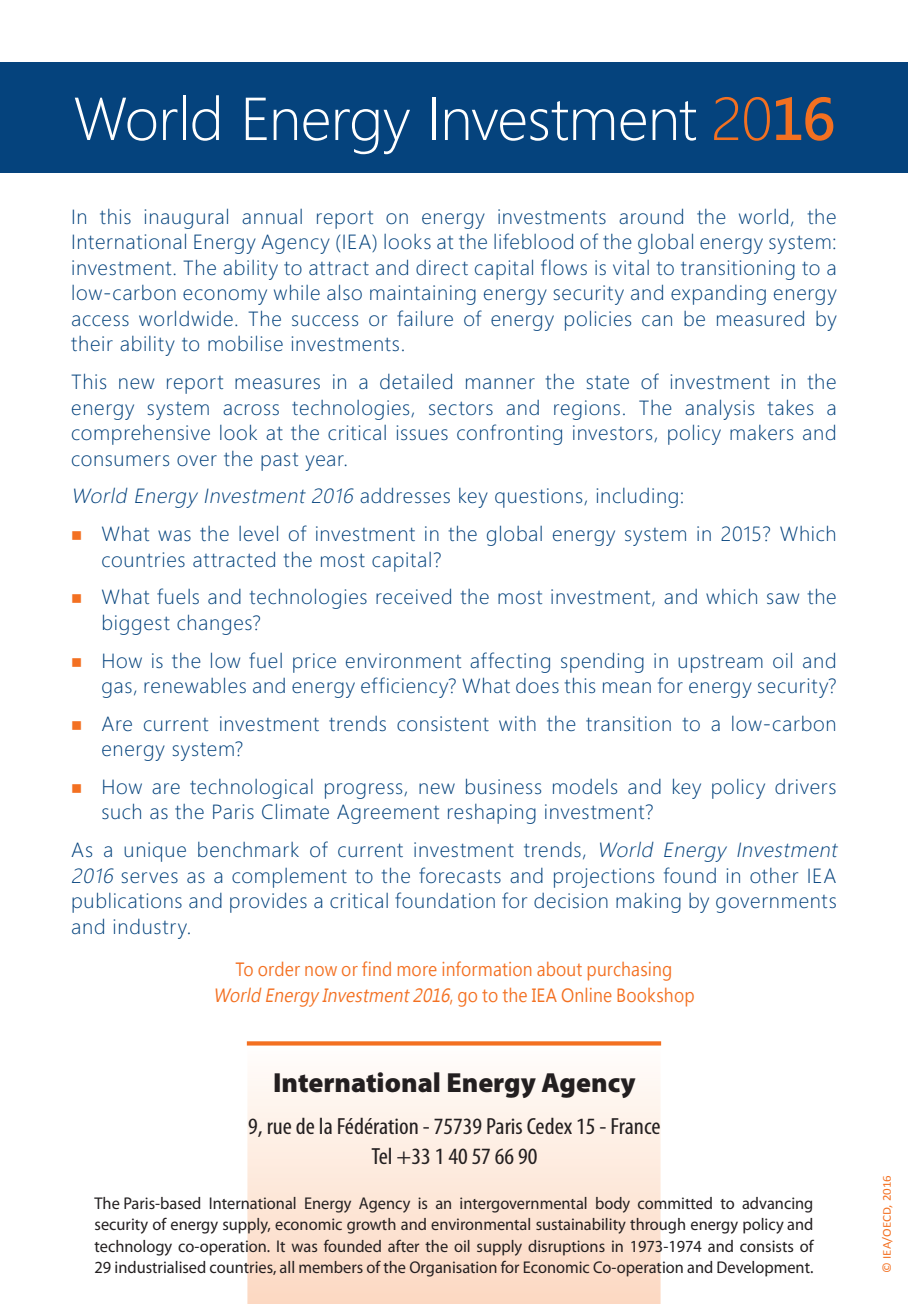
<style>
.page{position:relative;width:908px;height:1304px;background:#fff}
.page>*{position:absolute;margin:0;border:0;box-sizing:border-box;transform-origin:0 0}
.t1{font:300 56px "Microsoft Jheng Hei";letter-spacing:-.015em;color:#fff}
.t2{font:900 27.6px "Myriad Pro";color:#231f20}
.t3{font:condensed 23.4px "Myriad Pro";color:#231f20;scale:1.07 1}
.t4{font:300 19.2px/25.6px "Microsoft Jheng Hei";letter-spacing:.035em;color:#05437d}
.t5{font:italic 18px "Microsoft Jheng Hei";color:#f37021;scale:.9 1}
.t6{font:18px "Microsoft Jheng Hei";letter-spacing:.01em;color:#f37021;scale:.9 1}
.t7{font:17px/21.4px "Myriad Pro";color:#231f20;text-align:justify;scale:.96 1}
.t8{font:12px "Calibri";color:#f37021;scale:1.08 1}
.s1{color:#f37021}
.s2{font-weight:700;color:#f37021}
.s3{font-style:italic}
.s4{font-style:normal}
</style>
<div class="page">
<svg style="left:247px;top:1078px;width:413px;height:226px;background:#fde7da"></svg>
<div style="left:247px;top:1041px;width:413px;height:5px;background:#f37021"></div>
<div style="left:0;top:62px;width:907px;height:111px;background:#05437d"></div>
<p class="t1" style="left:73px;top:84px;width:763px">World Energy Investment <span class="s1">20</span><span class="s2">16</span></p>
<p class="t4" style="left:71px;top:204px;width:766px;text-align:justify">In this inaugural annual report on energy investments around the world, the International Energy Agency (IEA) looks at the lifeblood of the global energy system: investment. The ability to attract and direct capital flows is vital to transitioning to a low-carbon economy while also maintaining energy security and expanding energy access worldwide. The success or failure of energy policies can be measured by their ability to mobilise investments.</p>
<p class="t4" style="left:71px;top:369px;width:766px;text-align:justify">This new report measures in a detailed manner the state of investment in the energy system across technologies, sectors and regions. The analysis takes a comprehensive look at the critical issues confronting investors, policy makers and consumers over the past year.</p>
<p class="t4" style="left:71px;top:484px;width:614px"><span class="s3">World Energy Investment 2016</span> addresses key questions, including:</p>
<p class="t4" style="left:101px;top:521px;width:736px">What was the level of investment in the global energy system in 2015? Which countries attracted the most capital?</p>
<p class="t4" style="left:101px;top:584px;width:736px">What fuels and technologies received the most investment, and which saw the biggest changes?</p>
<p class="t4" style="left:101px;top:648px;width:736px">How is the low fuel price environment affecting spending in upstream oil and gas, renewables and energy efficiency? What does this mean for energy security?</p>
<p class="t4" style="left:101px;top:711px;width:736px">Are current investment trends consistent with the transition to a low-carbon energy system?</p>
<p class="t4" style="left:101px;top:774px;width:736px">How are technological progress, new business models and key policy drivers such as the Paris Climate Agreement reshaping investment?</p>
<p class="t4" style="left:71px;top:837px;width:771px">As a unique benchmark of current investment trends, <span class="s3">World Energy Investment 2016</span> serves as a complement to the forecasts and projections found in other IEA publications and provides a critical foundation for decision making by governments and industry.</p>
<p class="t6" style="left:235px;top:958px;width:487px">To order now or find more information about purchasing</p>
<p class="t5" style="left:213px;top:984px;width:536px">World Energy Investment2016<span class="s4">, g o t o t h e I E A O n l i n e B o o k s h o p</span></p>
<p class="t2" style="left:273px;top:1065px;width:364px">International Energy Agency</p>
<p class="t3" style="left:248px;top:1112px;width:387px">9, rue de la Fédération - 75739 Paris Cedex 15 - France</p>
<p class="t3" style="left:371px;top:1142px;width:157px">Tel +33 1 40 57 66 90</p>
<p class="t7" style="left:94px;top:1192px;width:750px">The Paris-based International Energy Agency is an intergovernmental body committed to advancing security of energy supply, economic growth and environmental sustainability through energy policy and technology co-operation. It was founded after the oil supply disruptions in 1973-1974 and consists of 29 industrialised countries, all members of the Organisation for Economic Co-operation and Development.</p>
<p class="t8" style="left:879px;top:1272px;width:92px;rotate:-90deg">© IEA/OECD, 2016</p>
</div>
